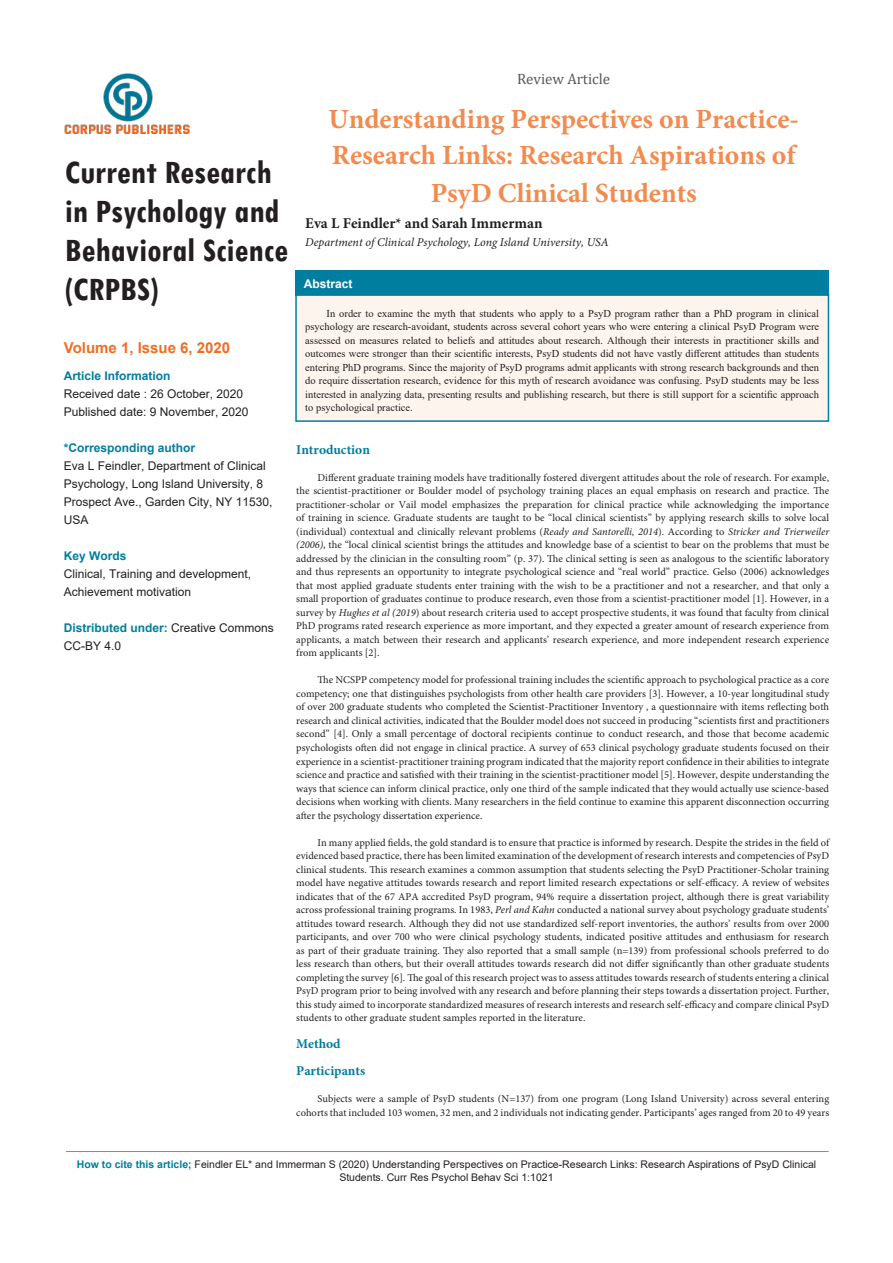
<style>
.page{position:relative;width:893px;height:1263px;background:#fff}
.page>*{position:absolute;margin:0;border:0;box-sizing:border-box;transform-origin:0 0}
.t1{font:700 condensed 34.65px/39.2px "Tw Cen";color:#231f20}
.t2{font:700 27.75px/36.8px "Minion Pro";color:#f38a4e;text-align:center}
.t3{font:700 15px "Minion Pro";color:#231f20}
.t4{font:700 15px "Arial";color:#f06d22}
.t5{font:15px "Cambria";color:#57585a}
.List_Paragraph{font:700 13.5px "Minion Pro";color:#007e9f}
.t6{font:12px/18px "Arial";color:#231f20}
.t7{font:italic 12px "Minion Pro";color:#231f20}
.t8{font:700 12px "Arial";color:#007e9f}
.t9{font:700 12px "Arial";color:#fff}
.t10{font:10.5px/13.5px "Minion Pro";color:#231f20;text-align:justify}
.t11{font:10.5px/13.5px "Times New Roman";color:#231f20;text-align:justify}
.t12{font:10.5px/12.6px "Arial";color:#231f20;text-align:center}
.s1{font-weight:700;color:#007e9f}
.s2{font-style:italic}
</style>
<div class="page">
<hr style="left:66px;top:1151px;width:763px;height:1px;background:#f06d22">
<img style="left:65px;top:73px;width:125px;height:61px">
<div style="left:295px;top:270px;width:534px;height:26px;background:#007e9f"></div>
<div style="left:296px;top:295px;width:532px;height:126px;background:#fdf4ee"></div>
<div style="left:295px;top:294px;width:534px;height:128px;border:2px solid #007e9f"></div>
<h1 class="t1" style="left:65px;top:152px;width:225px">Current Research in Psychology and<br>Behavioral Science (CRPBS)</h1>
<p class="t4" style="left:64px;top:337px;width:168px">Volume 1, Issue 6, 2020</p>
<p class="t8" style="left:64px;top:367px;width:108px">Article Information</p>
<p class="t6" style="left:64px;top:384px;width:181px">Received date : 26 October, 2020</p>
<p class="t6" style="left:64px;top:402px;width:186px">Published date: 9 November, 2020</p>
<p class="t8" style="left:64px;top:439px;width:133px">*Corresponding author</p>
<p class="t6" style="left:64px;top:456px;width:210px">Eva L Feindler, Department of Clinical<br>Psychology, Long Island University, 8<br>Prospect Ave., Garden City, NY 11530,<br>USA</p>
<p class="t8" style="left:64px;top:547px;width:64px">Key Words</p>
<p class="t6" style="left:64px;top:564px;width:189px">Clinical, Training and development,<br>Achievement motivation</p>
<p class="t6" style="left:64px;top:618px;width:212px"><span class="s1">Distributed under:</span> Creative Commons<br>CC-BY 4.0</p>
<p class="t5" style="left:517px;top:70px;width:94px">Review Article</p>
<p class="t2" style="left:328px;top:101px;width:472px">Understanding Perspectives on Practice-<br>Research Links: Research Aspirations of<br>PsyD Clinical Students</p>
<p class="t3" style="left:305px;top:213px;width:239px">Eva L Feindler* and Sarah Immerman</p>
<p class="t7" style="left:305px;top:234px;width:305px">Department of Clinical Psychology, Long Island University, USA</p>
<p class="t9" style="left:304px;top:275px;width:50px">Abstract</p>
<p class="t11" style="left:305px;top:306px;width:515px;text-indent:21px">In order to examine the myth that students who apply to a PsyD program rather than a PhD program in clinical psychology are research-avoidant, students across several cohort years who were entering a clinical PsyD Program were assessed on measures related to beliefs and attitudes about research. Although their interests in practitioner skills and outcomes were stronger than their scientific interests, PsyD students did not have vastly different attitudes than students entering PhD programs. Since the majority of PsyD programs admit applicants with strong research backgrounds and then do require dissertation research, evidence for this myth of research avoidance was confusing. PsyD students may be less interested in analyzing data, presenting results and publishing research, but there is still support for a scientific approach to psychological practice.</p>
<p class="List_Paragraph" style="left:296px;top:440px;width:75px">Introduction</p>
<p class="t10" style="left:296px;top:471px;width:534px;text-indent:21px">Different graduate training models have traditionally fostered divergent attitudes about the role of research. For example, the scientist-practitioner or Boulder model of psychology training places an equal emphasis on research and practice. The practitioner-scholar or Vail model emphasizes the preparation for clinical practice while acknowledging the importance of training in science. Graduate students are taught to be “local clinical scientists” by applying research skills to solve local (individual) contextual and clinically relevant problems (<span class="s2">Ready and Santorelli, 2014</span>). According to <span class="s2">Stricker and Trierweiler (2006)</span>, the “local clinical scientist brings the attitudes and knowledge base of a scientist to bear on the problems that must be addressed by the clinician in the consulting room” (p. 37). The clinical setting is seen as analogous to the scientific laboratory and thus represents an opportunity to integrate psychological science and “real world” practice. Gelso (2006) acknowledges that most applied graduate students enter training with the wish to be a practitioner and not a researcher, and that only a small proportion of graduates continue to produce research, even those from a scientist-practitioner model [1]. However, in a survey by <span class="s2">Hughes et al (2019</span>) about research criteria used to accept prospective students, it was found that faculty from clinical PhD programs rated research experience as more important, and they expected a greater amount of research experience from applicants, a match between their research and applicants’ research experience, and more independent research experience from applicants [2].</p>
<p class="t10" style="left:296px;top:674px;width:534px;text-indent:21px">The NCSPP competency model for professional training includes the scientific approach to psychological practice as a core competency; one that distinguishes psychologists from other health care providers [3]. However, a 10-year longitudinal study of over 200 graduate students who completed the Scientist-Practitioner Inventory , a questionnaire with items reflecting both research and clinical activities, indicated that the Boulder model does not succeed in producing “scientists first and practitioners second” [4]. Only a small percentage of doctoral recipients continue to conduct research, and those that become academic psychologists often did not engage in clinical practice. A survey of 653 clinical psychology graduate students focused on their experience in a scientist-practitioner training program indicated that the majority report confidence in their abilities to integrate science and practice and satisfied with their training in the scientist-practitioner model [5]. However, despite understanding the ways that science can inform clinical practice, only one third of the sample indicated that they would actually use science-based decisions when working with clients. Many researchers in the field continue to examine this apparent disconnection occurring after the psychology dissertation experience.</p>
<p class="t10" style="left:296px;top:836px;width:534px;text-indent:21px">In many applied fields, the gold standard is to ensure that practice is informed by research. Despite the strides in the field of evidenced based practice, there has been limited examination of the development of research interests and competencies of PsyD clinical students. This research examines a common assumption that students selecting the PsyD Practitioner-Scholar training model have negative attitudes towards research and report limited research expectations or self-efficacy. A review of websites indicates that of the 67 APA accredited PsyD program, 94% require a dissertation project, although there is great variability across professional training programs. In 1983, <span class="s2">Perl and Kahn</span> conducted a national survey about psychology graduate students’ attitudes toward research. Although they did not use standardized self-report inventories, the authors’ results from over 2000 participants, and over 700 who were clinical psychology students, indicated positive attitudes and enthusiasm for research as part of their graduate training. They also reported that a small sample (n=139) from professional schools preferred to do less research than others, but their overall attitudes towards research did not differ significantly than other graduate students completing the survey [6]. The goal of this research project was to assess attitudes towards research of students entering a clinical PsyD program prior to being involved with any research and before planning their steps towards a dissertation project. Further, this study aimed to incorporate standardized measures of research interests and research self-efficacy and compare clinical PsyD students to other graduate student samples reported in the literature.</p>
<p class="List_Paragraph" style="left:296px;top:1034px;width:46px">Method</p>
<p class="List_Paragraph" style="left:296px;top:1061px;width:71px">Participants</p>
<p class="t10" style="left:296px;top:1092px;width:534px;text-align:right">Subjects were a sample of PsyD students (N=137) from one program (Long Island University) across several entering cohorts that included 103 women, 32 men, and 2 individuals not indicating gender. Participants’ ages ranged from 20 to 49 years</p>
<p class="t12" style="left:77px;top:1158px;width:741px"><span class="s1">How to cite this article;</span> Feindler EL* and Immerman S (2020) Understanding Perspectives on Practice-Research Links: Research Aspirations of PsyD Clinical<br>Students. Curr Res Psychol Behav Sci 1:1021</p>
</div>
